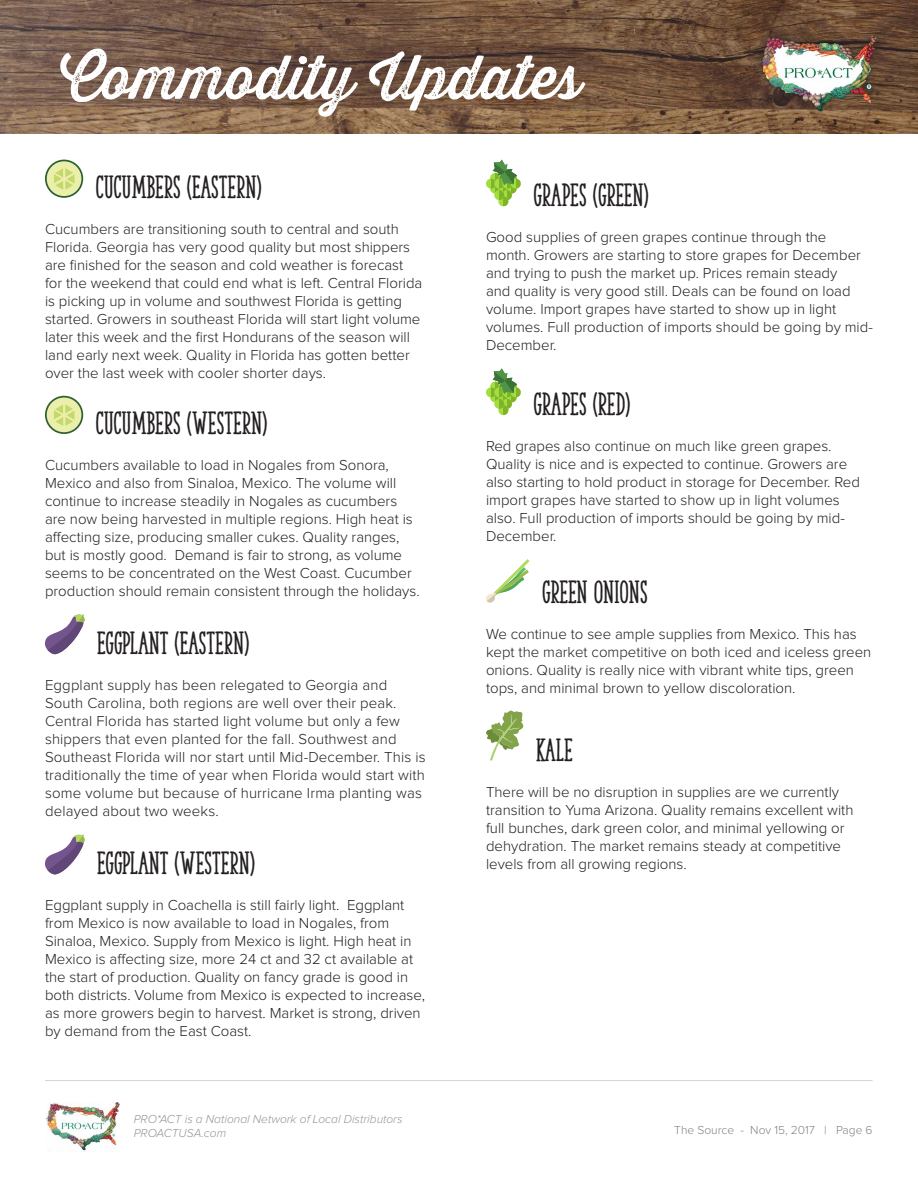
<style>
.page{position:relative;width:918px;height:1188px;background:#fff}
.page>*{position:absolute;margin:0;border:0;box-sizing:border-box;transform-origin:0 0}
.t1{font:60px "Thirsty Rough Reg One";color:#fff}
.t2{font:30px "The Serif Hand Extrablack";color:#231f20}
.t3{font:700 27px "Proxima Nova";color:#fff}
.t4{font:300 15px/18px "Proxima Nova";color:#231f20}
.t5{font:italic 300 12px/14.4px "Proxima Nova";color:#939598}
.t6{font:300 12px "Proxima Nova";color:#808285}
</style>
<div class="page">
<img style="left:46px;top:1102px;width:74px;height:49px">
<hr style="left:45px;top:1080px;width:828px;height:1px;background:#d1d2d4">
<img style="left:0;top:0;width:918px;height:134px">
<div style="left:752px;top:25px;width:133px;height:94px;background:#231f20;opacity:.6"></div>
<img style="left:761px;top:36px;width:115px;height:76px">
<svg style="left:45px;top:160px;width:38px;height:38px"></svg>
<div style="left:47px;top:161px;width:34px;height:35px;background:#eaefab;border-radius:50%"></div>
<svg style="left:54px;top:168px;width:21px;height:22px"></svg>
<svg style="left:45px;top:396px;width:38px;height:38px"></svg>
<div style="left:47px;top:398px;width:34px;height:34px;background:#eaefab;border-radius:50%"></div>
<svg style="left:54px;top:404px;width:21px;height:22px"></svg>
<svg style="left:45px;top:614px;width:40px;height:41px"></svg>
<svg style="left:45px;top:834px;width:40px;height:41px"></svg>
<svg style="left:490px;top:173px;width:10px;height:10px"></svg>
<svg style="left:490px;top:184px;width:10px;height:10px"></svg>
<div style="left:495px;top:184px;width:5px;height:10px;background:#80b329"></div>
<div style="left:498px;top:184px;width:10px;height:10px;background:#a1de40;border-radius:50%"></div>
<div style="left:503px;top:184px;width:5px;height:10px;background:#80b329"></div>
<svg style="left:512px;top:188px;width:5px;height:6px"></svg>
<div style="left:486px;top:179px;width:10px;height:10px;background:#a1de40;border-radius:50%"></div>
<div style="left:491px;top:179px;width:5px;height:10px;background:#80b329"></div>
<div style="left:494px;top:179px;width:10px;height:10px;background:#a1de40;border-radius:50%"></div>
<div style="left:499px;top:179px;width:5px;height:10px;background:#80b329"></div>
<svg style="left:503px;top:179px;width:9px;height:10px"></svg>
<svg style="left:508px;top:185px;width:4px;height:4px"></svg>
<div style="left:511px;top:179px;width:10px;height:10px;background:#a1de40;border-radius:50%"></div>
<svg style="left:516px;top:179px;width:5px;height:10px"></svg>
<div style="left:502px;top:190px;width:10px;height:10px;background:#a1de40;border-radius:50%"></div>
<div style="left:507px;top:190px;width:5px;height:10px;background:#80b329"></div>
<div style="left:498px;top:196px;width:10px;height:10px;background:#a1de40;border-radius:50%"></div>
<div style="left:503px;top:196px;width:5px;height:10px;background:#80b329"></div>
<div style="left:494px;top:190px;width:10px;height:10px;background:#a1de40;border-radius:50%"></div>
<div style="left:499px;top:190px;width:5px;height:10px;background:#80b329"></div>
<svg style="left:493px;top:160px;width:24px;height:25px"></svg>
<div style="left:490px;top:382px;width:10px;height:10px;background:#a1de40;border-radius:50%"></div>
<svg style="left:490px;top:392px;width:10px;height:10px"></svg>
<svg style="left:498px;top:392px;width:10px;height:10px"></svg>
<svg style="left:512px;top:396px;width:5px;height:6px"></svg>
<div style="left:486px;top:387px;width:10px;height:10px;background:#a1de40;border-radius:50%"></div>
<div style="left:491px;top:387px;width:5px;height:10px;background:#80b329"></div>
<div style="left:494px;top:387px;width:10px;height:10px;background:#a1de40;border-radius:50%"></div>
<div style="left:499px;top:387px;width:5px;height:10px;background:#80b329"></div>
<svg style="left:508px;top:394px;width:4px;height:3px"></svg>
<div style="left:511px;top:387px;width:10px;height:10px;background:#a1de40;border-radius:50%"></div>
<svg style="left:516px;top:387px;width:5px;height:10px"></svg>
<div style="left:502px;top:399px;width:10px;height:10px;background:#a1de40;border-radius:50%"></div>
<div style="left:507px;top:399px;width:5px;height:10px;background:#80b329"></div>
<div style="left:498px;top:405px;width:10px;height:10px;background:#a1de40;border-radius:50%"></div>
<div style="left:503px;top:405px;width:5px;height:10px;background:#80b329"></div>
<div style="left:494px;top:399px;width:10px;height:10px;background:#a1de40;border-radius:50%"></div>
<div style="left:499px;top:399px;width:5px;height:10px;background:#80b329"></div>
<svg style="left:493px;top:368px;width:24px;height:26px"></svg>
<svg style="left:486px;top:559px;width:44px;height:44px"></svg>
<svg style="left:486px;top:711px;width:37px;height:50px"></svg>
<h1 class="t1" style="left:60px;top:33px;width:523px">Commodity Updates</h1>
<h3 class="t3" style="left:217px;top:80px;width:158px">Nov 15, 2017</h3>
<h2 class="t2" style="left:96px;top:169px;width:167px">CUCUMBERS (EASTERN)</h2>
<p class="t4" style="left:45px;top:220px;width:379px">Cucumbers are transitioning south to central and south Florida. Georgia has very good quality but most shippers are finished for the season and cold weather is forecast for the weekend that could end what is left. Central Florida is picking up in volume and southwest Florida is getting started. Growers in southeast Florida will start light volume later this week and the first Hondurans of the season will land early next week. Quality in Florida has gotten better over the last week with cooler shorter days.</p>
<h2 class="t2" style="left:96px;top:405px;width:173px">CUCUMBERS (WESTERN)</h2>
<p class="t4" style="left:45px;top:457px;width:376px">Cucumbers available to load in Nogales from Sonora, Mexico and also from Sinaloa, Mexico. The volume will continue to increase steadily in Nogales as cucumbers are now being harvested in multiple regions. High heat is affecting size, producing smaller cukes. Quality ranges, but is mostly good. Demand is fair to strong, as volume seems to be concentrated on the West Coast. Cucumber production should remain consistent through the holidays.</p>
<h2 class="t2" style="left:97px;top:625px;width:153px">EGGPLANT (EASTERN)</h2>
<p class="t4" style="left:45px;top:677px;width:382px">Eggplant supply has been relegated to Georgia and South Carolina, both regions are well over their peak.<br>Central Florida has started light volume but only a few shippers that even planted for the fall. Southwest and Southeast Florida will nor start until Mid-December. This is traditionally the time of year when Florida would start with some volume but because of hurricane Irma planting was delayed about two weeks.</p>
<h2 class="t2" style="left:97px;top:845px;width:159px">EGGPLANT (WESTERN)</h2>
<p class="t4" style="left:45px;top:897px;width:382px">Eggplant supply in Coachella is still fairly light. Eggplant from Mexico is now available to load in Nogales, from Sinaloa, Mexico. Supply from Mexico is light. High heat in Mexico is affecting size, more 24 ct and 32 ct available at the start of production. Quality on fancy grade is good in both districts. Volume from Mexico is expected to increase, as more growers begin to harvest. Market is strong, driven by demand from the East Coast.</p>
<p class="t5" style="left:134px;top:1112px;width:270px">PRO*ACT is a National Network of Local Distributors<br>PROACTUSA.com</p>
<h2 class="t2" style="left:534px;top:177px;width:117px">GRAPES (GREEN)</h2>
<p class="t4" style="left:486px;top:229px;width:388px">Good supplies of green grapes continue through the month. Growers are starting to store grapes for December and trying to push the market up. Prices remain steady<br>and quality is very good still. Deals can be found on load volume. Import grapes have started to show up in light volumes. Full production of imports should be going by mid-December.</p>
<h2 class="t2" style="left:534px;top:386px;width:98px">GRAPES (RED)</h2>
<p class="t4" style="left:486px;top:438px;width:376px">Red grapes also continue on much like green grapes.<br>Quality is nice and is expected to continue. Growers are also starting to hold product in storage for December. Red import grapes have started to show up in light volumes also. Full production of imports should be going by mid-December.</p>
<h2 class="t2" style="left:542px;top:574px;width:107px">GREEN ONIONS</h2>
<p class="t4" style="left:486px;top:625px;width:387px">We continue to see ample supplies from Mexico. This has kept the market competitive on both iced and iceless green onions. Quality is really nice with vibrant white tips, green tops, and minimal brown to yellow discoloration.</p>
<h2 class="t2" style="left:536px;top:732px;width:38px">KALE</h2>
<p class="t4" style="left:486px;top:783px;width:369px">There will be no disruption in supplies are we currently transition to Yuma Arizona. Quality remains excellent with full bunches, dark green color, and minimal yellowing or dehydration. The market remains steady at competitive levels from all growing regions.</p>
<p class="t6" style="left:674px;top:1124px;width:200px">The Source - Nov 15, 2017 | Page 6</p>
</div>
